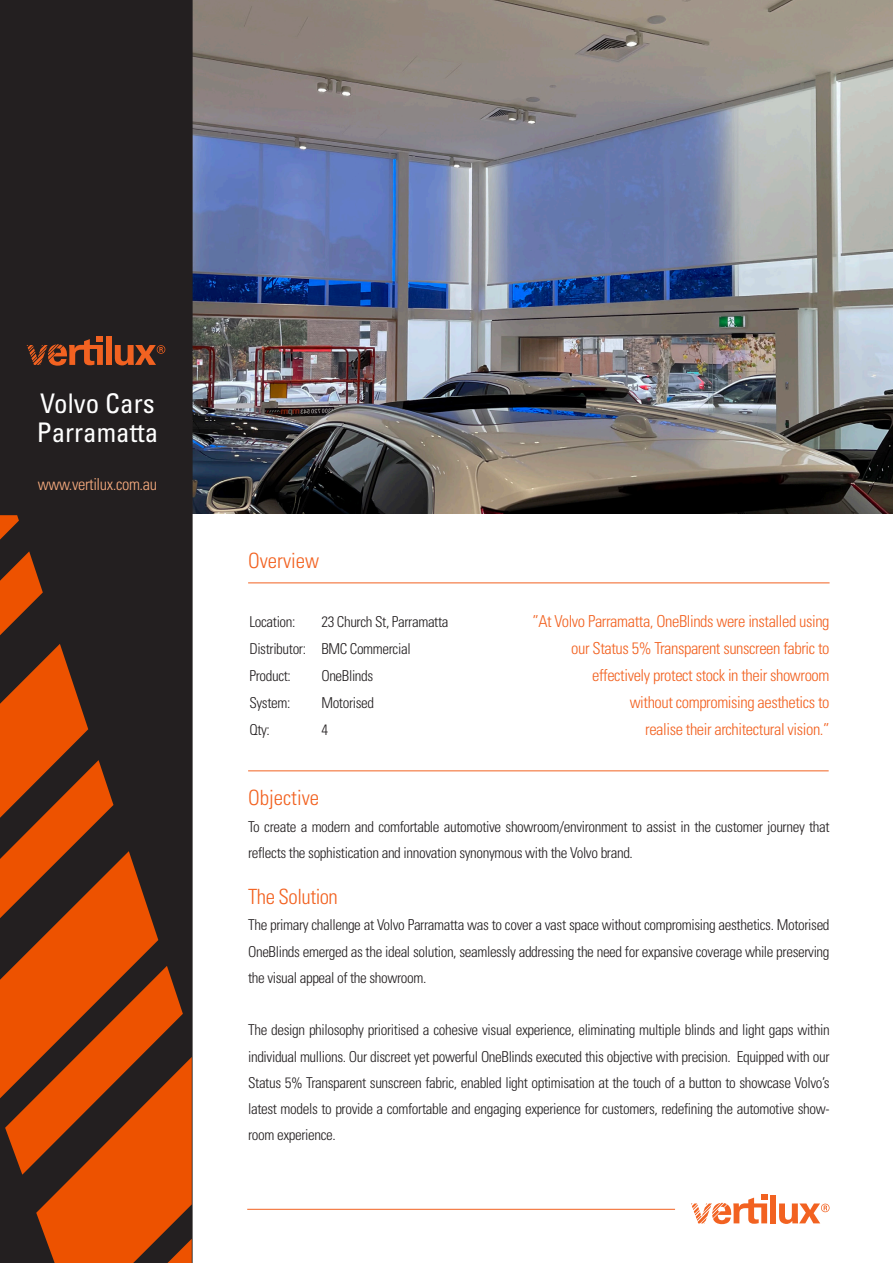
<style>
.page{position:relative;width:893px;height:1263px;background:#fff}
.page>*{position:absolute;margin:0;border:0;box-sizing:border-box;transform-origin:0 0}
.t1{font:condensed 27px/28.5px "Univers";color:#fff}
.t2{font:300 condensed 21px "Univers";color:#f26221}
.t3{font:300 condensed 21px "Univers";letter-spacing:-.025em;color:#f26221}
.t4{font:300 condensed 16.5px/27px "Univers";letter-spacing:-.025em;color:#f26221;text-align:right}
.t5{font:300 condensed 16.5px "Univers";letter-spacing:-.025em;color:#f8ac7f}
.t6{font:300 condensed 15px/26.2px "Univers";letter-spacing:-.025em;color:#231f20;text-align:justify}
</style>
<div class="page">
<img style="left:193px;top:0;width:700px;height:514px">
<div style="left:0;top:0;width:193px;height:1263px;background:#231f20"></div>
<hr style="left:248px;top:582px;width:582px;height:1px;background:#f26221">
<hr style="left:248px;top:770px;width:581px;height:1px;background:#f26221">
<hr style="left:247px;top:1209px;width:428px;height:1px;background:#f26221">
<div style="left:106px;top:336px;width:6px;height:29px;background:#f26221"></div>
<svg style="left:115px;top:345px;width:50px;height:20px"></svg>
<svg style="left:27px;top:336px;width:76px;height:30px;background:#723820"></svg>
<div style="left:770px;top:1195px;width:6px;height:28px;background:#f26221"></div>
<svg style="left:779px;top:1203px;width:51px;height:21px"></svg>
<svg style="left:691px;top:1195px;width:76px;height:29px"></svg>
<svg style="left:0;top:551px;width:43px;height:84px;background:#903a0e"></svg>
<svg style="left:0;top:515px;width:19px;height:25px"></svg>
<svg style="left:0;top:644px;width:192px;height:619px;background:#89380f"></svg>
<p class="t1" style="left:37px;top:389px;width:123px">Volvo Cars<br>Parramatta</p>
<p class="t5" style="left:38px;top:474px;width:121px">www.vertilux.com.au</p>
<p class="t2" style="left:248px;top:548px;width:73px">Overview</p>
<p class="t6" style="left:249px;top:608px;width:48px">Location:</p>
<p class="t6" style="left:321px;top:608px;width:129px">23 Church St, Parramatta</p>
<p class="t6" style="left:249px;top:635px;width:163px">Distributor: BMC Commercial</p>
<p class="t6" style="left:249px;top:662px;width:43px">Product:</p>
<p class="t6" style="left:321px;top:662px;width:53px">OneBlinds</p>
<p class="t6" style="left:249px;top:689px;width:43px">System:</p>
<p class="t6" style="left:321px;top:689px;width:54px">Motorised</p>
<p class="t6" style="left:249px;top:716px;width:22px">Qty:</p>
<p class="t6" style="left:321px;top:716px;width:8px">4</p>
<p class="t4" style="left:532px;top:608px;width:299px">”At Volvo Parramatta, OneBlinds were installed using our Status 5% Transparent sunscreen fabric to effectively protect stock in their showroom<br>without compromising aesthetics to<br>realise their architectural vision.”</p>
<p class="t2" style="left:248px;top:785px;width:73px">Objective</p>
<p class="t6" style="left:248px;top:813px;width:583px">To create a modern and comfortable automotive showroom/environment to assist in the customer journey that reflects the sophistication and innovation synonymous with the Volvo brand.</p>
<p class="t3" style="left:248px;top:884px;width:91px">The Solution</p>
<p class="t6" style="left:248px;top:912px;width:583px">The primary challenge at Volvo Parramatta was to cover a vast space without compromising aesthetics. Motorised OneBlinds emerged as the ideal solution, seamlessly addressing the need for expansive coverage while preserving the visual appeal of the showroom.</p>
<p class="t6" style="left:248px;top:1017px;width:583px">The design philosophy prioritised a cohesive visual experience, eliminating multiple blinds and light gaps within individual mullions. Our discreet yet powerful OneBlinds executed this objective with precision. Equipped with our Status 5% Transparent sunscreen fabric, enabled light optimisation at the touch of a button to showcase Volvo’s latest models to provide a comfortable and engaging experience for customers, redefining the automotive show&shy;room experience.</p>
</div>
